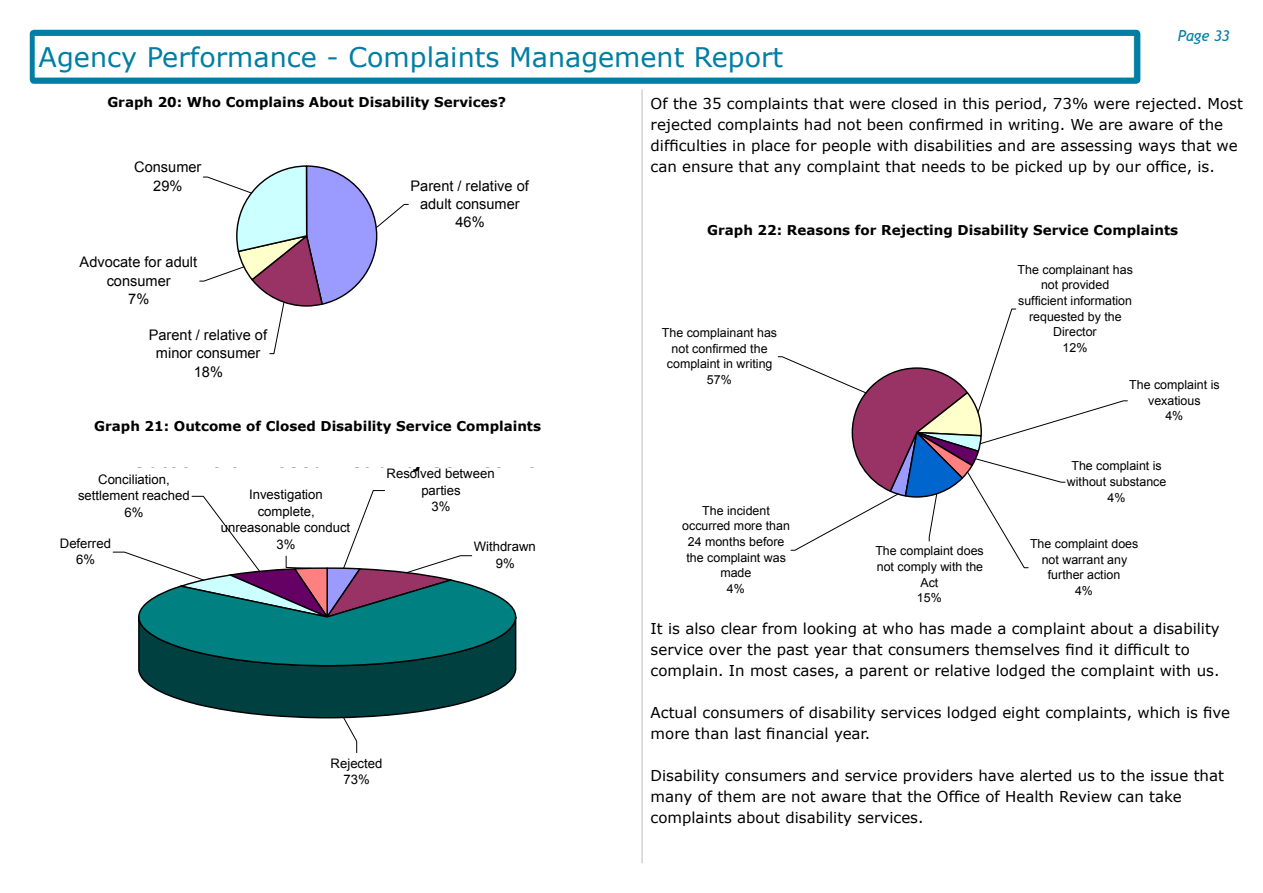
<style>
.page{position:relative;width:1263px;height:893px;background:#fff}
.page>*{position:absolute;margin:0;border:0;box-sizing:border-box;transform-origin:0 0}
.t1{font:27px "Verdana";color:#007ea3}
.t2{font:700 20.7px "Arial";color:#000}
.t3{font:15px/21px "Verdana";color:#000}
.t4{font:italic 15px "Trebuchet MS";color:#007ea3}
.t5{font:14.55px/18.3px "Arial";color:#000;text-align:center}
.t6{font:700 13.5px "Verdana";color:#000}
.t7{font:13.2px/16.5px "Arial";color:#000;text-align:center}
.t8{font:12.45px/15.6px "Arial";color:#000;text-align:center}
</style>
<div class="page">
<div style="left:30px;top:30px;width:1110px;height:54px;background:#007ea3;border-radius:4px"></div>
<div style="left:34px;top:35px;width:1100px;height:43px;background:#fff"></div>
<div style="left:34px;top:35px;width:1100px;height:43px;border:1px solid #007ea3"></div>
<hr style="left:641px;top:89px;width:2px;height:774px;background:#d1d3d4">
<svg style="left:778px;top:309px;width:349px;height:259px"></svg>
<svg style="left:200px;top:165px;width:209px;height:189px"></svg>
<svg style="left:113px;top:490px;width:404px;height:263px"></svg>
<p class="t4" style="left:1178px;top:27px;width:53px">Page 33</p>
<h1 class="t1" style="left:39px;top:40px;width:746px">Agency Performance - Complaints Management Report</h1>
<p class="t3" style="left:651px;top:93px;width:594px">Of the 35 complaints that were closed in this period, 73% were rejected. Most rejected complaints had not been confirmed in writing. We are aware of the difficulties in place for people with disabilities and are assessing ways that we can ensure that any complaint that needs to be picked up by our office, is.</p>
<p class="t6" style="left:107px;top:93px;width:400px">Graph 20: Who Complains About Disability Services?</p>
<h2 class="t2" style="left:95px;top:94px;width:425px">Who Complains About Disability Services?</h2>
<p class="t5" style="left:134px;top:158px;width:69px">Consumer<br>29%</p>
<p class="t5" style="left:410px;top:176px;width:120px">Parent / relative of adult consumer<br>46%</p>
<p class="t6" style="left:707px;top:221px;width:472px">Graph 22: Reasons for Rejecting Disability Service Complaints</p>
<p class="t5" style="left:80px;top:253px;width:119px">Advocate for adult consumer<br>7%</p>
<p class="t5" style="left:149px;top:326px;width:120px">Parent / relative of minor consumer<br>18%</p>
<p class="t6" style="left:94px;top:418px;width:448px">Graph 21: Outcome of Closed Disability Service Complaints</p>
<p class="t7" style="left:78px;top:471px;width:113px">Conciliation, settlement reached<br>6%</p>
<p class="t7" style="left:387px;top:465px;width:110px">Resolved between parties<br>3%</p>
<p class="t7" style="left:221px;top:487px;width:131px">Investigation complete, unreasonable conduct<br>3%</p>
<p class="t7" style="left:60px;top:535px;width:53px">Deferred<br>6%</p>
<p class="t7" style="left:474px;top:539px;width:64px">Withdrawn<br>9%</p>
<p class="t7" style="left:331px;top:755px;width:53px">Rejected<br>73%</p>
<p class="t8" style="left:662px;top:325px;width:117px">The complainant has not confirmed the complaint in writing<br>57%</p>
<p class="t8" style="left:682px;top:503px;width:109px">The incident occurred more than<br>24 months before the complaint was made<br>4%</p>
<p class="t8" style="left:1017px;top:262px;width:117px">The complainant has not provided sufficient information requested by the<br>Director<br>12%</p>
<p class="t8" style="left:1129px;top:377px;width:92px">The complaint is vexatious<br>4%</p>
<p class="t8" style="left:1067px;top:458px;width:101px">The complaint is without substance<br>4%</p>
<p class="t8" style="left:875px;top:543px;width:110px">The complaint does not comply with the<br>Act<br>15%</p>
<p class="t8" style="left:1030px;top:536px;width:110px">The complaint does not warrant any further action<br>4%</p>
<p class="t3" style="left:651px;top:618px;width:570px">It is also clear from looking at who has made a complaint about a disability service over the past year that consumers themselves find it difficult to complain. In most cases, a parent or relative lodged the complaint with us.</p>
<p class="t3" style="left:651px;top:702px;width:581px">Actual consumers of disability services lodged eight complaints, which is five more than last financial year.</p>
<p class="t3" style="left:651px;top:765px;width:575px">Disability consumers and service providers have alerted us to the issue that many of them are not aware that the Office of Health Review can take complaints about disability services.</p>
</div>
